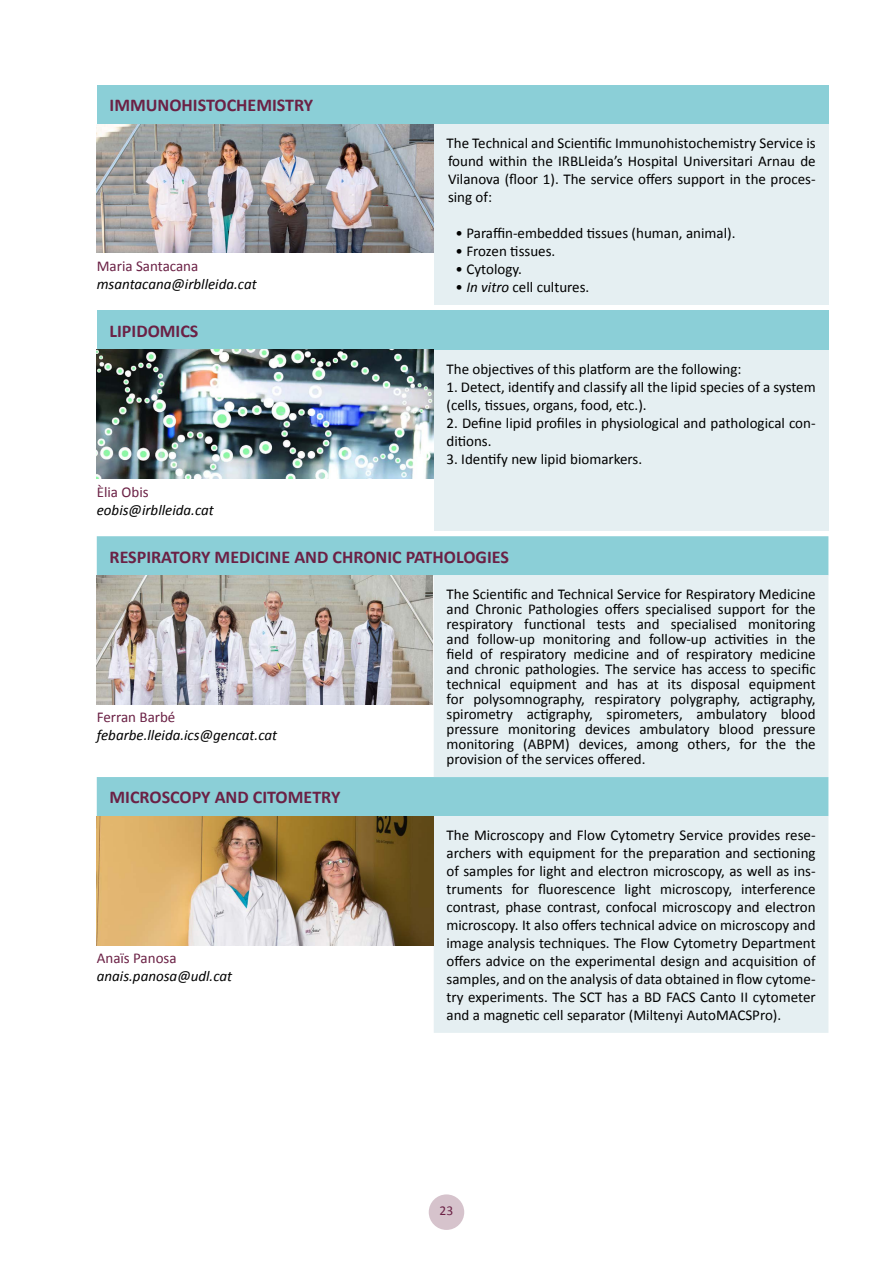
<style>
.page{position:relative;width:893px;height:1263px;background:#fff}
.page>*{position:absolute;margin:0;border:0;box-sizing:border-box;transform-origin:0 0}
.t1{font:700 18px "Calibri";color:#6b2145}
.t2{font:15px/18px "Calibri";color:#000;text-align:justify}
.t3{font:italic 15px "Calibri";color:#000}
.t4{font:15px "Calibri";color:#6b2145}
.t5{font:13.5px "Calibri";color:#6b2145}
.s1{font-style:italic}
</style>
<div class="page">
<div style="left:429px;top:1194px;width:35px;height:36px;background:#d6c3cc;border-radius:50%"></div>
<div style="left:97px;top:85px;width:731px;height:39px;background:#8bcfd7"></div>
<div style="left:434px;top:124px;width:394px;height:181px;background:#e5eff2"></div>
<img style="left:97px;top:124px;width:337px;height:129px">
<div style="left:97px;top:311px;width:731px;height:39px;background:#8bcfd7"></div>
<div style="left:434px;top:350px;width:394px;height:180px;background:#e5eff2"></div>
<img style="left:97px;top:350px;width:337px;height:129px">
<svg style="left:97px;top:536px;width:731px;height:280px;fill:#8bcfd7"></svg>
<svg style="left:434px;top:575px;width:394px;height:458px;fill:#e5eff2"></svg>
<img style="left:97px;top:575px;width:336px;height:129px">
<img style="left:97px;top:816px;width:337px;height:129px">
<p class="t1" style="left:110px;top:93px;width:205px">IMMUNOHISTOCHEMISTRY</p>
<p class="t4" style="left:97px;top:255px;width:103px">Maria Santacana</p>
<p class="t3" style="left:97px;top:273px;width:162px">msantacana@irblleida.cat</p>
<p class="t1" style="left:110px;top:318px;width:90px">LIPIDOMICS</p>
<p class="t4" style="left:97px;top:481px;width:53px">Èlia Obis</p>
<p class="t3" style="left:97px;top:499px;width:119px">eobis@irblleida.cat</p>
<p class="t2" style="left:446px;top:134px;width:371px">The Technical and Scientific Immunohistochemistry Service is found within the IRBLleida’s Hospital Universitari Arnau de Vilanova (floor 1). The service offers support in the proces&shy;sing of:</p>
<p class="t2" style="left:455px;top:224px;width:281px">• Paraffin-embedded tissues (human, animal).</p>
<p class="t2" style="left:455px;top:242px;width:101px">• Frozen tissues.</p>
<p class="t2" style="left:455px;top:260px;width:68px">• Cytology.</p>
<p class="t2" style="left:455px;top:278px;width:135px">• <span class="s1">In vitro</span> cell cultures.</p>
<p class="t2" style="left:446px;top:359px;width:297px">The objectives of this platform are the following:</p>
<p class="t2" style="left:446px;top:377px;width:371px">1. Detect, identify and classify all the lipid species of a system (cells, tissues, organs, food, etc.).</p>
<p class="t2" style="left:446px;top:413px;width:371px">2. Define lipid profiles in physiological and pathological con&shy;ditions.</p>
<p class="t2" style="left:446px;top:449px;width:197px">3. Identify new lipid biomarkers.</p>
<p class="t1" style="left:110px;top:544px;width:401px">RESPIRATORY MEDICINE AND CHRONIC PATHOLOGIES</p>
<p class="t4" style="left:97px;top:707px;width:80px">Ferran Barbé</p>
<p class="t3" style="left:97px;top:725px;width:182px">febarbe.lleida.ics@gencat.cat</p>
<p class="t1" style="left:110px;top:785px;width:232px">MICROSCOPY AND CITOMETRY</p>
<p class="t4" style="left:97px;top:948px;width:81px">Anaïs Panosa</p>
<p class="t3" style="left:97px;top:966px;width:137px">anais.panosa@udl.cat</p>
<p class="t2" style="left:446px;top:586px;width:371px;line-height:15px">The Scientific and Technical Service for Respiratory Medicine and Chronic Pathologies offers specialised support for the respiratory functional tests and specialised monitoring and follow-up monitoring and follow-up activities in the field of respiratory medicine and of respiratory medicine and chronic pathologies. The service has access to specific technical equipment and has at its disposal equipment for polysomnography, respiratory polygraphy, actigraphy, spirometry actigraphy, spirometers, ambulatory blood pressure monitoring devices ambulatory blood pressure monitoring (ABPM) devices, among others, for the the provision of the services offered.</p>
<p class="t2" style="left:446px;top:826px;width:371px">The Microscopy and Flow Cytometry Service provides rese&shy;archers with equipment for the preparation and sectioning of samples for light and electron microscopy, as well as ins&shy;truments for fluorescence light microscopy, interference contrast, phase contrast, confocal microscopy and electron microscopy. It also offers technical advice on microscopy and image analysis techniques. The Flow Cytometry Department offers advice on the experimental design and acquisition of samples, and on the analysis of data obtained in flow cytome&shy;try experiments. The SCT has a BD FACS Canto II cytometer and a magnetic cell separator (Miltenyi AutoMACSPro).</p>
<p class="t5" style="left:440px;top:1201px;width:15px">23</p>
</div>
